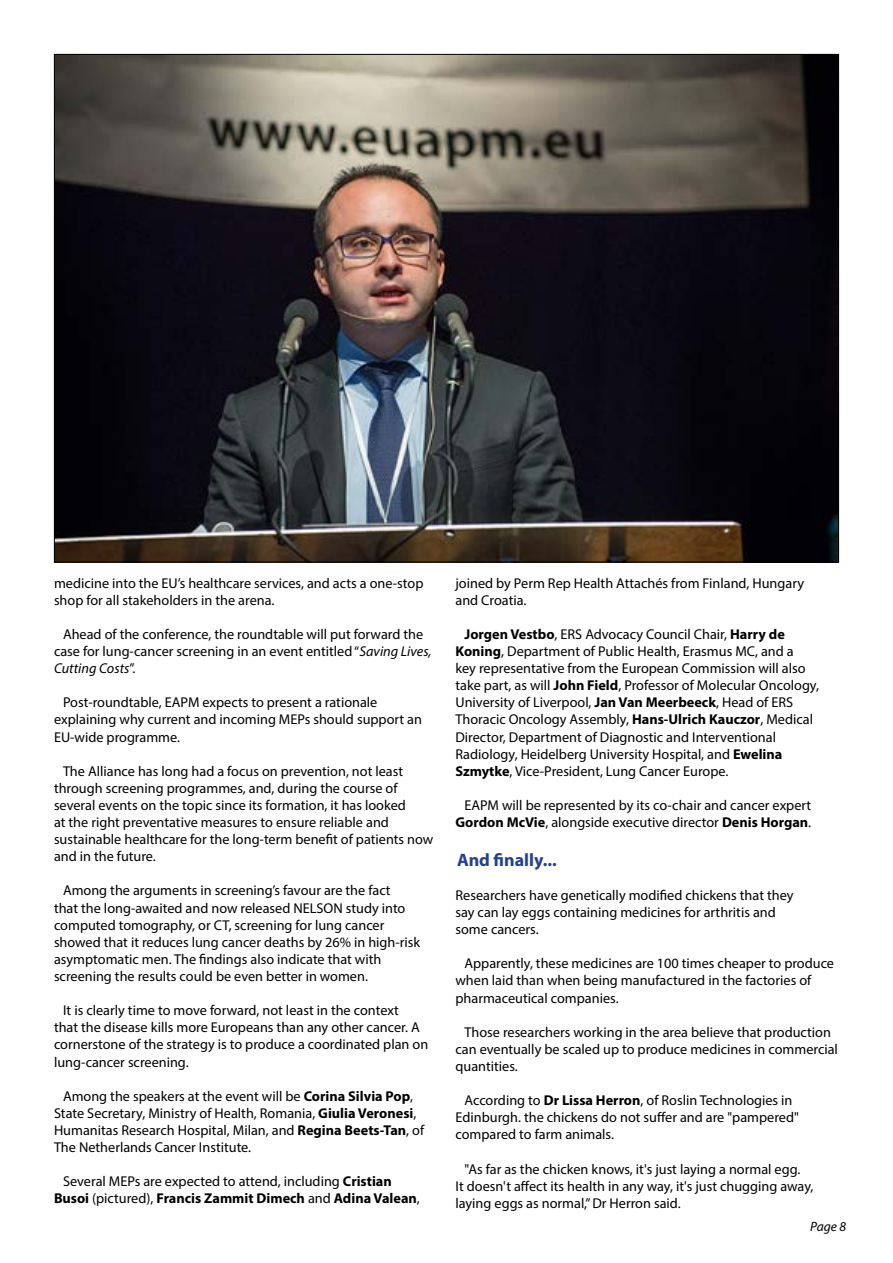
<style>
.page{position:relative;width:893px;height:1263px;background:#fff}
.page>*{position:absolute;margin:0;border:0;box-sizing:border-box;transform-origin:0 0}
.t1{font:700 18px "Myriad Pro";color:#25408f}
.t2{font:14.25px/17.1px "Myriad Pro";color:#000}
.t3{font:italic 13.5px "Myriad Pro";color:#000}
.s1{font-style:italic}
.s2{font-weight:700}
</style>
<div class="page">
<img style="left:56px;top:56px;width:781px;height:504px">
<p class="t2" style="left:54px;top:574px;width:371px">medicine into the EU’s healthcare services, and acts a one-stop shop for all stakeholders in the arena.</p>
<p class="t2" style="left:54px;top:625px;width:379px;text-indent:9px">Ahead of the conference, the roundtable will put forward the case for lung-cancer screening in an event entitled “<span class="s1">Saving Lives,<br>Cutting Costs</span>”.</p>
<p class="t2" style="left:54px;top:694px;width:370px;text-indent:9px">Post-roundtable, EAPM expects to present a rationale explaining why current and incoming MEPs should support an<br>EU-wide programme.</p>
<p class="t2" style="left:54px;top:762px;width:381px;text-indent:9px">The Alliance has long had a focus on prevention, not least through screening programmes, and, during the course of several events on the topic since its formation, it has looked<br>at the right preventative measures to ensure reliable and sustainable healthcare for the long-term benefit of patients now and in the future.</p>
<p class="t2" style="left:54px;top:882px;width:368px;text-indent:9px">Among the arguments in screening’s favour are the fact<br>that the long-awaited and now released NELSON study into computed tomography, or CT, screening for lung cancer showed that it reduces lung cancer deaths by 26% in high-risk asymptomatic men. The findings also indicate that with screening the results could be even better in women.</p>
<p class="t2" style="left:54px;top:1002px;width:376px;text-indent:9px">It is clearly time to move forward, not least in the context<br>that the disease kills more Europeans than any other cancer. A cornerstone of the strategy is to produce a coordinated plan on lung-cancer screening.</p>
<p class="t2" style="left:54px;top:1087px;width:372px;text-indent:9px">Among the speakers at the event will be <span class="s2">Corina Silvia Pop</span>, State Secretary, Ministry of Health, Romania, <span class="s2">Giulia Veronesi</span>, Humanitas Research Hospital, Milan, and <span class="s2">Regina Beets-Tan</span>, of The Netherlands Cancer Institute.</p>
<p class="t2" style="left:54px;top:1173px;width:367px;text-indent:9px">Several MEPs are expected to attend, including <span class="s2">Cristian<br>Busoi</span> (pictured), <span class="s2">Francis Zammit Dimech</span> and <span class="s2">Adina Valean</span>,</p>
<p class="t2" style="left:455px;top:574px;width:350px">joined by Perm Rep Health Attachés from Finland, Hungary and Croatia.</p>
<p class="t2" style="left:455px;top:625px;width:365px;text-indent:9px"><span class="s2">Jorgen Vestbo</span>, ERS Advocacy Council Chair, <span class="s2">Harry de Koning</span>, Department of Public Health, Erasmus MC, and a<br>key representative from the European Commission will also take part, as will <span class="s2">John Field</span>, Professor of Molecular Oncology, University of Liverpool, <span class="s2">Jan Van Meerbeeck</span>, Head of ERS Thoracic Oncology Assembly, <span class="s2">Hans-Ulrich Kauczor</span>, Medical Director, Department of Diagnostic and Interventional Radiology, Heidelberg University Hospital, and <span class="s2">Ewelina Szmytke</span>, Vice-President, Lung Cancer Europe.</p>
<p class="t2" style="left:455px;top:796px;width:357px;text-align:right">EAPM will be represented by its co-chair and cancer expert<br><span class="s2">Gordon McVie</span>, alongside executive director <span class="s2">Denis Horgan</span>.</p>
<p class="t1" style="left:457px;top:848px;width:101px">And finally...</p>
<p class="t2" style="left:455px;top:886px;width:340px">Researchers have genetically modified chickens that they say can lay eggs containing medicines for arthritis and some cancers.</p>
<p class="t2" style="left:455px;top:955px;width:380px;text-indent:9px">Apparently, these medicines are 100 times cheaper to produce when laid than when being manufactured in the factories of pharmaceutical companies.</p>
<p class="t2" style="left:455px;top:1023px;width:384px;text-indent:9px">Those researchers working in the area believe that production can eventually be scaled up to produce medicines in commercial quantities.</p>
<p class="t2" style="left:455px;top:1092px;width:345px;text-indent:9px">According to <span class="s2">Dr Lissa Herron</span>, of Roslin Technologies in<br>Edinburgh. the chickens do not suffer and are "pampered" compared to farm animals.</p>
<p class="t2" style="left:455px;top:1160px;width:359px;text-indent:9px">"As far as the chicken knows, it's just laying a normal egg.<br>It doesn't affect its health in any way, it's just chugging away, laying eggs as normal,” Dr Herron said.</p>
<p class="t3" style="left:810px;top:1218px;width:37px">Page 8</p>
</div>
